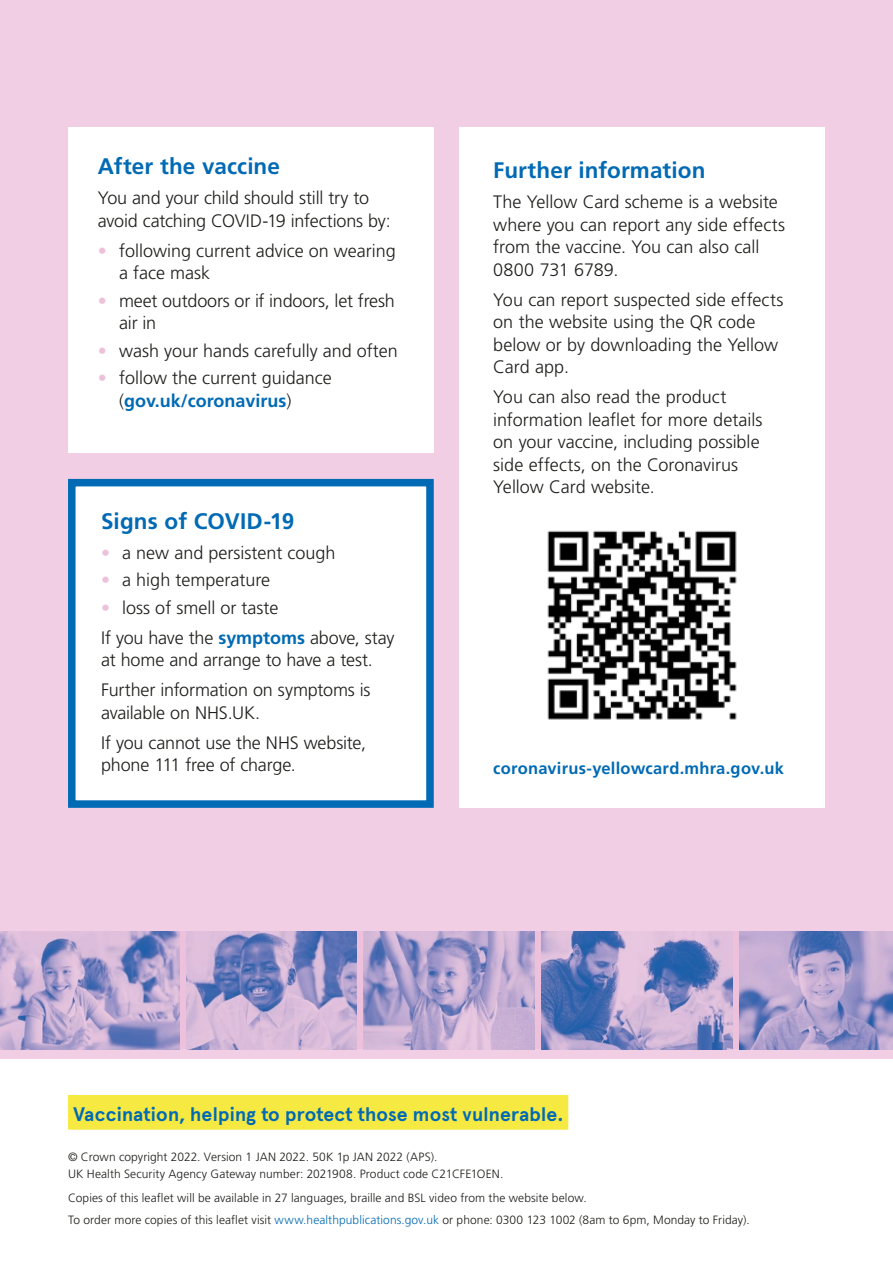
<style>
.page{position:relative;width:893px;height:1263px;background:#fff}
.page>*{position:absolute;margin:0;border:0;box-sizing:border-box;transform-origin:0 0}
.t1{font:700 22.5px "Frutiger LT Pro";letter-spacing:.005em;color:#006ab4}
.H1_yellow_band{font:700 19.5px "Apercu Pro";letter-spacing:.01em;color:#006ab4}
.Body{font:300 18px/22.5px "Frutiger LT Pro";color:#1d1d1b}
.t2{font:700 16.5px "Frutiger LT Pro";letter-spacing:.015em;color:#006ab4}
.Body-2{font:300 12px/16.5px "Frutiger LT Pro";letter-spacing:.005em;color:#1d1d1b}
.s1{color:#edc1dc}
.s2{font-weight:700;color:#006ab4}
.s3{color:#006ab4}
</style>
<div class="page">
<div style="left:0;top:0;width:893px;height:1059px;background:#f1cee4"></div>
<div style="left:68px;top:1095px;width:500px;height:35px;background:#f6e942"></div>
<div style="left:0;top:931px;width:893px;height:118px;background:#edc1dc"></div>
<img style="left:0;top:931px;width:179px;height:118px">
<img style="left:541px;top:931px;width:192px;height:118px">
<img style="left:740px;top:931px;width:153px;height:118px">
<img style="left:186px;top:931px;width:171px;height:118px">
<img style="left:364px;top:931px;width:170px;height:118px">
<div style="left:68px;top:128px;width:366px;height:325px;background:#fff"></div>
<div style="left:459px;top:128px;width:366px;height:680px;background:#fff"></div>
<img style="left:547px;top:530px;width:190px;height:190px">
<div style="left:72px;top:483px;width:358px;height:321px;background:#fff"></div>
<div style="left:68px;top:479px;width:366px;height:329px;border:8px solid #006ab4"></div>
<p class="t1" style="left:98px;top:153px;width:184px">After the vaccine</p>
<p class="Body" style="left:98px;top:187px;width:295px">You and your child should still try to avoid catching COVID-19 infections by:</p>
<p class="Body" style="left:119px;top:239px;width:278px;text-indent:-21px"><span class="s1">•</span> following current advice on wearing a face mask</p>
<p class="Body" style="left:119px;top:289px;width:277px;text-indent:-21px"><span class="s1">•</span> meet outdoors or if indoors, let fresh air in</p>
<p class="Body" style="left:98px;top:339px;width:301px"><span class="s1">•</span> wash your hands carefully and often</p>
<p class="Body" style="left:119px;top:367px;width:214px;text-indent:-21px"><span class="s1">•</span> follow the current guidance (<span class="s2">gov.uk/coronavirus</span>)</p>
<p class="t1" style="left:101px;top:508px;width:195px">Signs of COVID-19</p>
<p class="Body" style="left:101px;top:541px;width:236px"><span class="s1">•</span> a new and persistent cough</p>
<p class="Body" style="left:101px;top:569px;width:170px"><span class="s1">•</span> a high temperature</p>
<p class="Body" style="left:101px;top:597px;width:179px"><span class="s1">•</span> loss of smell or taste</p>
<p class="Body" style="left:101px;top:626px;width:295px">If you have the <span class="s2">symptoms</span> above, stay at home and arrange to have a test.</p>
<p class="Body" style="left:101px;top:679px;width:271px">Further information on symptoms is available on NHS.UK.</p>
<p class="Body" style="left:101px;top:731px;width:266px">If you cannot use the NHS website, phone 111 free of charge.</p>
<p class="t1" style="left:493px;top:157px;width:214px">Further information</p>
<p class="Body" style="left:493px;top:191px;width:293px">The Yellow Card scheme is a website where you can report any side effects from the vaccine. You can also call<br>0800 731 6789.</p>
<p class="Body" style="left:493px;top:288px;width:292px">You can report suspected side effects on the website using the QR code below or by downloading the Yellow<br>Card app.</p>
<p class="Body" style="left:493px;top:386px;width:271px">You can also read the product information leaflet for more details on your vaccine, including possible side effects, on the Coronavirus<br>Yellow Card website.</p>
<p class="t2" style="left:493px;top:758px;width:292px">coronavirus-yellowcard.mhra.gov.uk</p>
<p class="H1_yellow_band" style="left:73px;top:1099px;width:491px">Vaccination, helping to protect those most vulnerable.</p>
<p class="Body-2" style="left:68px;top:1149px;width:437px">© Crown copyright 2022. Version 1 JAN 2022. 50K 1p JAN 2022 (APS).<br>UK Health Security Agency Gateway number: 2021908. Product code C21CFE1OEN.</p>
<p class="Body-2" style="left:68px;top:1189px;width:520px">Copies of this leaflet will be available in 27 languages, braille and BSL video from the website below.</p>
<p class="Body-2" style="left:68px;top:1212px;width:683px">To order more copies of this leaflet visit <span class="s3">www.healthpublications.gov.uk</span> or phone: 0300 123 1002 (8am to 6pm, Monday to Friday).</p>
</div>
